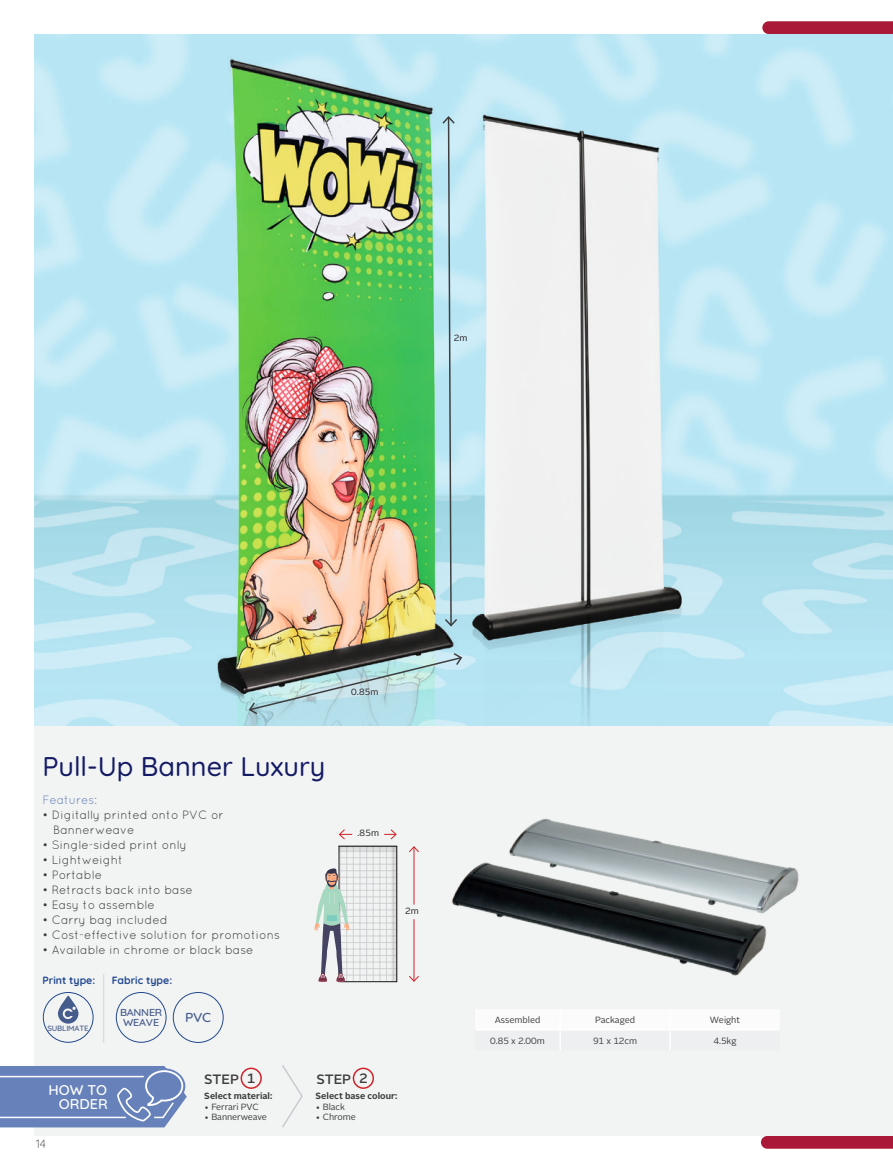
<style>
.page{position:relative;width:893px;height:1170px;background:#fff}
.page>*{position:absolute;margin:0;border:0;box-sizing:border-box;transform-origin:0 0}
.t1{font:500 27px "Quicksand";color:#141b64}
.t2{font:500 14.4px "Quicksand";color:#fff}
.t3{font:500 13.5px "Alright Sans";color:#3e3e3f}
.t4{font:500 13.2px "Quicksand";color:#455b8b;scale:1.05 1}
.BODY_COPY{font:12px/15px "Quicksand";color:#3e3e3f}
.BODY_COPY-2{font:12px "Quicksand";letter-spacing:-.01em;color:#6782bb}
.t5{font:300 12px "Quicksand";color:#3e3e3f}
.t6{font:700 10.5px "Quicksand";color:#234a8f}
.t7{font:500 10.2px/9.1px "Quicksand";letter-spacing:-.02em;color:#455b8b;text-align:center;scale:1.05 1}
.t8{font:9px "Alright Sans";letter-spacing:-.01em;color:#3e3e3f}
.t9{font:700 9px "Alright Sans";color:#3e3e3f}
.Table{font:9px "Alright Sans";letter-spacing:.015em;color:#231f20}
.t10{font:500 7.8px "Quicksand";letter-spacing:-.02em;color:#455b8b}
</style>
<div class="page">
<svg style="left:762px;top:21px;width:131px;height:13px;background:#ac213e"></svg>
<svg style="left:761px;top:1135px;width:132px;height:13px;background:#b02c47"></svg>
<div style="left:34px;top:34px;width:859px;height:1101px;background:#f2f3f3"></div>
<img style="left:34px;top:34px;width:859px;height:691px">
<svg style="left:441px;top:115px;width:18px;height:512px;background:#b1d7e3"></svg>
<svg style="left:248px;top:651px;width:215px;height:64px;background:#99b4b3"></svg>
<hr style="left:414px;top:919px;width:1px;height:62px;background:#d1232a">
<svg style="left:409px;top:975px;width:10px;height:6px"></svg>
<hr style="left:414px;top:846px;width:1px;height:58px;background:#d1232a">
<svg style="left:409px;top:846px;width:10px;height:6px"></svg>
<svg style="left:339px;top:829px;width:13px;height:10px"></svg>
<svg style="left:384px;top:829px;width:13px;height:10px"></svg>
<svg style="left:314px;top:845px;width:83px;height:136px"></svg>
<svg style="left:476px;top:1010px;width:303px;height:39px"></svg>
<img style="left:452px;top:818px;width:347px;height:158px">
<svg style="left:282px;top:1065px;width:21px;height:62px"></svg>
<div style="left:241px;top:1067px;width:21px;height:21px;border:2px solid #d1232a;border-radius:50%"></div>
<div style="left:353px;top:1067px;width:21px;height:21px;border:2px solid #d1232a;border-radius:50%"></div>
<svg style="left:0;top:1066px;width:187px;height:61px;background:#768ec0"></svg>
<hr style="left:0;top:1116px;width:126px;height:2px;background:#fff">
<div style="left:43px;top:992px;width:50px;height:50px;border:1px solid #234a8f;border-radius:50%"></div>
<svg style="left:58px;top:995px;width:20px;height:28px"></svg>
<div style="left:116px;top:992px;width:50px;height:50px;border:1px solid #234a8f;border-radius:50%"></div>
<hr style="left:103px;top:973px;width:1px;height:69px;background:#dcdddf">
<div style="left:173px;top:992px;width:50px;height:50px;border:1px solid #234a8f;border-radius:50%"></div>
<p class="Table" style="left:454px;top:332px;width:15px">2m</p>
<p class="Table" style="left:351px;top:686px;width:29px">0.85m</p>
<p class="t1" style="left:43px;top:745px;width:284px">Pull-Up Banner Luxury</p>
<p class="BODY_COPY-2" style="left:43px;top:793px;width:56px">Features:</p>
<p class="BODY_COPY" style="left:53px;top:807px;width:172px;text-indent:-11px">• Digitally printed onto PVC or<br>Bannerweave</p>
<p class="BODY_COPY" style="left:43px;top:837px;width:146px">• Single-sided print only</p>
<p class="BODY_COPY" style="left:43px;top:852px;width:82px">• Lightweight</p>
<p class="BODY_COPY" style="left:43px;top:867px;width:61px">• Portable</p>
<p class="BODY_COPY" style="left:43px;top:882px;width:152px">• Retracts back into base</p>
<p class="BODY_COPY" style="left:43px;top:897px;width:114px">• Easy to assemble</p>
<p class="BODY_COPY" style="left:43px;top:912px;width:127px">• Carry bag included</p>
<p class="BODY_COPY" style="left:43px;top:927px;width:239px">• Cost-effective solution for promotions</p>
<p class="BODY_COPY" style="left:43px;top:942px;width:213px">• Available in chrome or black base</p>
<p class="t6" style="left:43px;top:971px;width:54px">Print type:</p>
<p class="t6" style="left:112px;top:971px;width:62px">Fabric type:</p>
<p class="t10" style="left:47px;top:1021px;width:43px">SUBLIMATE</p>
<p class="t7" style="left:120px;top:1007px;width:42px">BANNER<br>WEAVE</p>
<p class="t4" style="left:185px;top:1006px;width:26px">PVC</p>
<p class="Table" style="left:357px;top:827px;width:23px">.85m</p>
<p class="Table" style="left:405px;top:904px;width:15px">2m</p>
<p class="t2" style="left:48px;top:1077px;width:60px">HOW TO</p>
<p class="t5" style="left:36px;top:1134px;width:12px">14</p>
<p class="t2" style="left:59px;top:1092px;width:51px">ORDER</p>
<p class="t3" style="left:204px;top:1069px;width:36px">STEP</p>
<p class="t3" style="left:247px;top:1069px;width:10px">1</p>
<p class="t3" style="left:316px;top:1069px;width:36px">STEP</p>
<p class="t3" style="left:359px;top:1069px;width:10px">2</p>
<p class="t9" style="left:204px;top:1089px;width:69px">Select material:</p>
<p class="t8" style="left:204px;top:1100px;width:56px">• Ferrari PVC</p>
<p class="t8" style="left:204px;top:1110px;width:64px">• Bannerweave</p>
<p class="t9" style="left:316px;top:1089px;width:83px">Select base colour:</p>
<p class="t8" style="left:316px;top:1100px;width:31px">• Black</p>
<p class="t8" style="left:316px;top:1110px;width:42px">• Chrome</p>
<p class="t8" style="left:495px;top:1013px;width:47px">Assembled</p>
<p class="t8" style="left:595px;top:1013px;width:42px">Packaged</p>
<p class="t8" style="left:710px;top:1013px;width:32px">Weight</p>
<p class="t8" style="left:490px;top:1034px;width:56px">0.85 x 2.00m</p>
<p class="t8" style="left:593px;top:1034px;width:46px">91 x 12cm</p>
<p class="t8" style="left:713px;top:1034px;width:25px">4.5kg</p>
</div>
